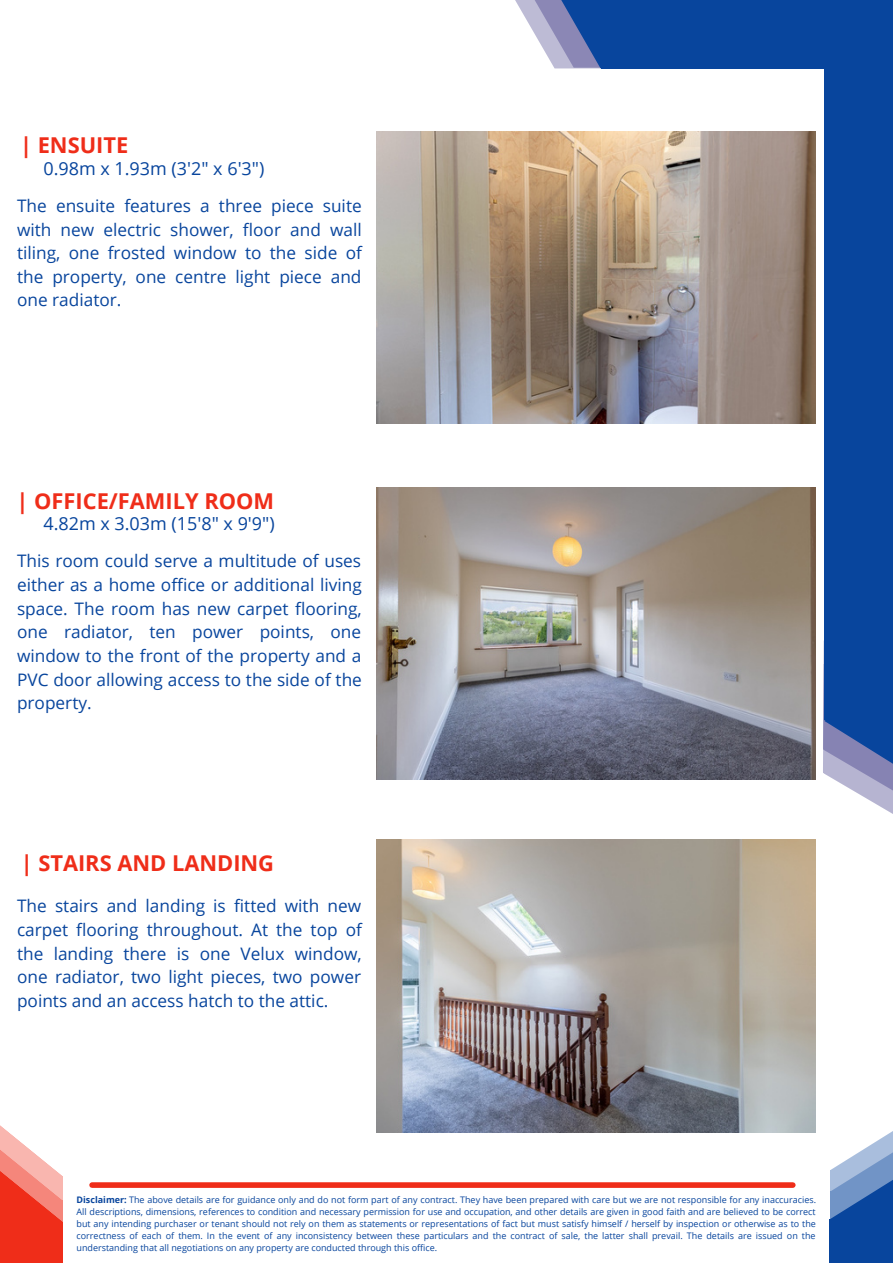
<style>
.page{position:relative;width:893px;height:1264px;background:#fff}
.page>*{position:absolute;margin:0;border:0;box-sizing:border-box;transform-origin:0 0}
.t1{font:700 21.9px "Open Sans";color:#ef2d19}
.t2{font:18px "Open Sans";color:#08459d}
.t3{font:17.25px/23.5px "Open Sans";color:#08459d;text-align:justify}
.t4{font:9px/12px "Open Sans";color:#08459d;text-align:justify}
.s1{font-weight:700}
</style>
<div class="page">
<svg style="left:515px;top:0;width:13px;height:22px"></svg>
<svg style="left:528px;top:0;width:27px;height:68px;fill:#bdbbd5"></svg>
<div style="left:601px;top:0;width:291px;height:69px;background:#08459d"></div>
<div style="left:824px;top:1px;width:68px;height:719px;background:#08459d"></div>
<svg style="left:555px;top:0;width:46px;height:68px;background:#566fad"></svg>
<svg style="left:823px;top:641px;width:69px;height:173px"></svg>
<div style="left:92px;top:1182px;width:700px;height:5px;background:#ef2d19"></div>
<svg style="left:829px;top:1131px;width:63px;height:131px"></svg>
<svg style="left:0;top:1125px;width:63px;height:137px"></svg>
<img style="left:376px;top:132px;width:439px;height:292px">
<img style="left:376px;top:487px;width:439px;height:292px">
<img style="left:376px;top:840px;width:439px;height:292px">
<p class="t1" style="left:20px;top:130px;width:110px">| ENSUITE</p>
<p class="t2" style="left:43px;top:156px;width:222px">0.98m x 1.93m (3'2" x 6'3")</p>
<p class="t3" style="left:17px;top:193px;width:346px">The ensuite features a three piece suite with new electric shower, floor and wall tiling, one frosted window to the side of the property, one centre light piece and one radiator.</p>
<p class="t1" style="left:17px;top:485px;width:259px">| OFFICE/FAMILY ROOM</p>
<p class="t2" style="left:43px;top:511px;width:233px">4.82m x 3.03m (15'8" x 9'9")</p>
<p class="t3" style="left:17px;top:549px;width:346px">This room could serve a multitude of uses either as a home office or additional living space. The room has new carpet flooring, one radiator, ten power points, one window to the front of the property and a PVC door allowing access to the side of the property.</p>
<p class="t1" style="left:21px;top:847px;width:255px">| STAIRS AND LANDING</p>
<p class="t3" style="left:17px;top:894px;width:346px">The stairs and landing is fitted with new carpet flooring throughout. At the top of the landing there is one Velux window, one radiator, two light pieces, two power points and an access hatch to the attic.</p>
<p class="t4" style="left:77px;top:1193px;width:741px"><span class="s1">Disclaimer:</span> The above details are for guidance only and do not form part of any contract. They have been prepared with care but we are not responsible for any inaccuracies.<br>All descriptions, dimensions, references to condition and necessary permission for use and occupation, and other details are given in good faith and are believed to be correct but any intending purchaser or tenant should not rely on them as statements or representations of fact but must satisfy himself / herself by inspection or otherwise as to the correctness of each of them. In the event of any inconsistency between these particulars and the contract of sale, the latter shall prevail. The details are issued on the understanding that all negotiations on any property are conducted through this office.</p>
</div>
